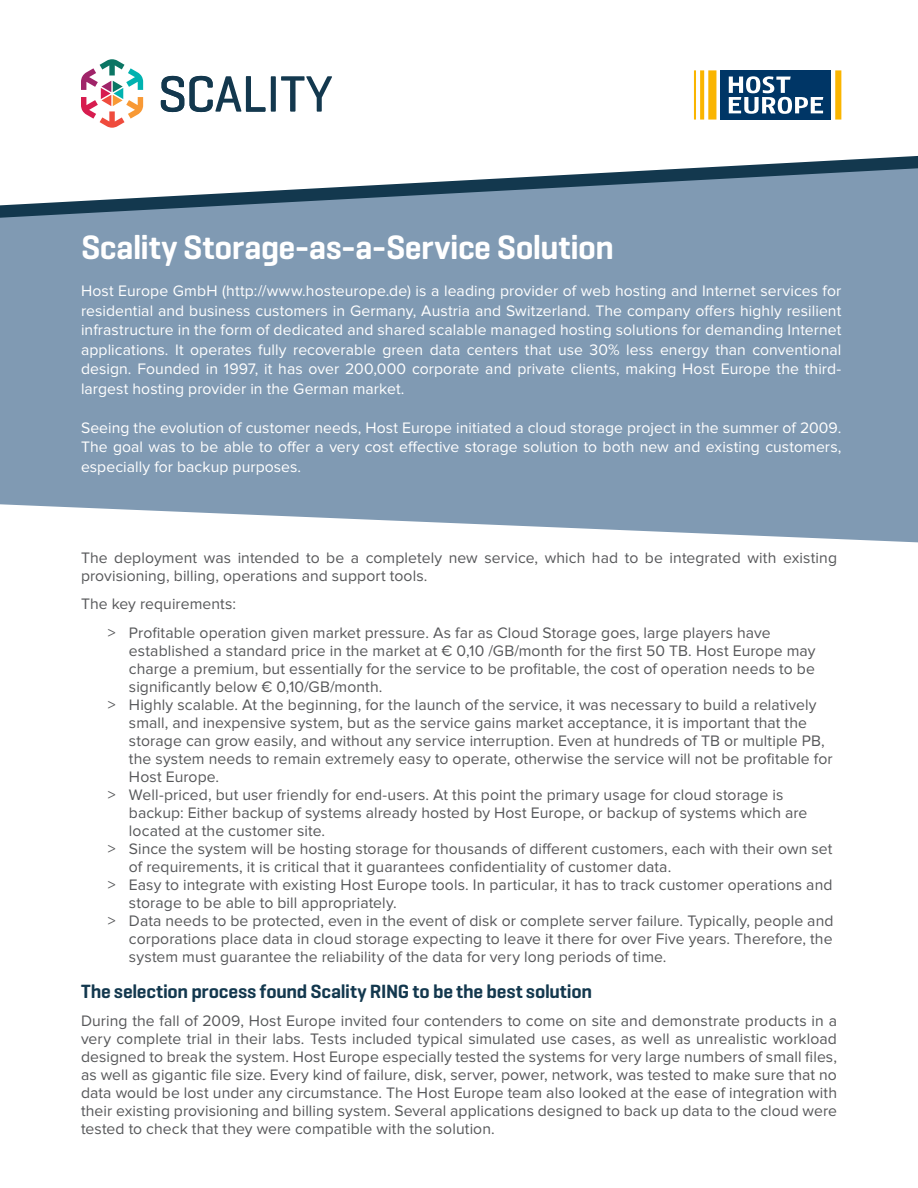
<style>
.page{position:relative;width:918px;height:1188px;background:#fff}
.page>*{position:absolute;margin:0;border:0;box-sizing:border-box;transform-origin:0 0}
.HEADLINE_GEO_23pt_WA{font:600 34.5px "Geogrotesque";letter-spacing:-.01em;color:#fff}
.BODY_COPY{font:600 19.5px "Geogrotesque";letter-spacing:-.015em;color:#13384e}
.BULLETS_for_Case_Stu{font:15.75px/18px "Proxima Nova";letter-spacing:.005em;color:#57585a}
.BODY_COPY-2{font:15.75px/18px "Proxima Nova";letter-spacing:.005em;color:#57585a}
.BODY_COPY-3{font:15.75px/19.5px "Proxima Nova";letter-spacing:.005em;color:#fff;text-align:justify}
</style>
<div class="page">
<svg style="left:161px;top:76px;width:23px;height:36px"></svg>
<div style="left:271px;top:76px;width:5px;height:36px;background:#13384e"></div>
<svg style="left:190px;top:76px;width:75px;height:36px"></svg>
<svg style="left:281px;top:76px;width:51px;height:36px"></svg>
<svg style="left:81px;top:59px;width:62px;height:69px"></svg>
<svg style="left:695px;top:156px;width:223px;height:12px"></svg>
<svg style="left:0;top:168px;width:918px;height:374px;fill:#809ab3"></svg>
<svg style="left:694px;top:70px;width:147px;height:50px"></svg>
<p class="HEADLINE_GEO_23pt_WA" style="left:81px;top:225px;width:534px">Scality Storage-as-a-Service Solution</p>
<p class="BODY_COPY-3" style="left:81px;top:281px;width:762px">Host Europe GmbH (http://www.hosteurope.de) is a leading provider of web hosting and Internet services for residential and business customers in Germany, Austria and Switzerland. The company offers highly resilient infrastructure in the form of dedicated and shared scalable managed hosting solutions for demanding Internet applications. It operates fully recoverable green data centers that use 30% less energy than conventional design. Founded in 1997, it has over 200,000 corporate and private clients, making Host Europe the third&shy;largest hosting provider in the German market.</p>
<p class="BODY_COPY-3" style="left:81px;top:418px;width:762px">Seeing the evolution of customer needs, Host Europe initiated a cloud storage project in the summer of 2009.<br>The goal was to be able to offer a very cost effective storage solution to both new and existing customers, especially for backup purposes.</p>
<p class="BODY_COPY-2" style="left:81px;top:549px;width:758px">The deployment was intended to be a completely new service, which had to be integrated with existing provisioning, billing, operations and support tools.</p>
<p class="BODY_COPY-2" style="left:81px;top:595px;width:157px">The key requirements:</p>
<p class="BULLETS_for_Case_Stu" style="left:129px;top:624px;width:688px;text-indent:-21px">&gt; Profitable operation given market pressure. As far as Cloud Storage goes, large players have established a standard price in the market at € 0,10 /GB/month for the first 50 TB. Host Europe may charge a premium, but essentially for the service to be profitable, the cost of operation needs to be significantly below € 0,10/GB/month.</p>
<p class="BULLETS_for_Case_Stu" style="left:129px;top:696px;width:705px;text-indent:-21px">&gt; Highly scalable. At the beginning, for the launch of the service, it was necessary to build a relatively small, and inexpensive system, but as the service gains market acceptance, it is important that the storage can grow easily, and without any service interruption. Even at hundreds of TB or multiple PB, the system needs to remain extremely easy to operate, otherwise the service will not be profitable for Host Europe.</p>
<p class="BULLETS_for_Case_Stu" style="left:129px;top:786px;width:680px;text-indent:-21px">&gt; Well-priced, but user friendly for end-users. At this point the primary usage for cloud storage is backup: Either backup of systems already hosted by Host Europe, or backup of systems which are located at the customer site.</p>
<p class="BULLETS_for_Case_Stu" style="left:129px;top:840px;width:705px;text-indent:-21px">&gt; Since the system will be hosting storage for thousands of different customers, each with their own set of requirements, it is critical that it guarantees confidentiality of customer data.</p>
<p class="BULLETS_for_Case_Stu" style="left:129px;top:876px;width:705px;text-indent:-21px">&gt; Easy to integrate with existing Host Europe tools. In particular, it has to track customer operations and storage to be able to bill appropriately.</p>
<p class="BULLETS_for_Case_Stu" style="left:129px;top:912px;width:706px;text-align:justify;text-indent:-21px">&gt; Data needs to be protected, even in the event of disk or complete server failure. Typically, people and corporations place data in cloud storage expecting to leave it there for over Five years. Therefore, the system must guarantee the reliability of the data for very long periods of time.</p>
<p class="BODY_COPY" style="left:81px;top:979px;width:513px">The selection process found Scality RING to be the best solution</p>
<p class="BODY_COPY-2" style="left:81px;top:1012px;width:758px;text-align:justify">During the fall of 2009, Host Europe invited four contenders to come on site and demonstrate products in a very complete trial in their labs. Tests included typical simulated use cases, as well as unrealistic workload designed to break the system. Host Europe especially tested the systems for very large numbers of small files, as well as gigantic file size. Every kind of failure, disk, server, power, network, was tested to make sure that no data would be lost under any circumstance. The Host Europe team also looked at the ease of integration with their existing provisioning and billing system. Several applications designed to back up data to the cloud were tested to check that they were compatible with the solution.</p>
</div>
